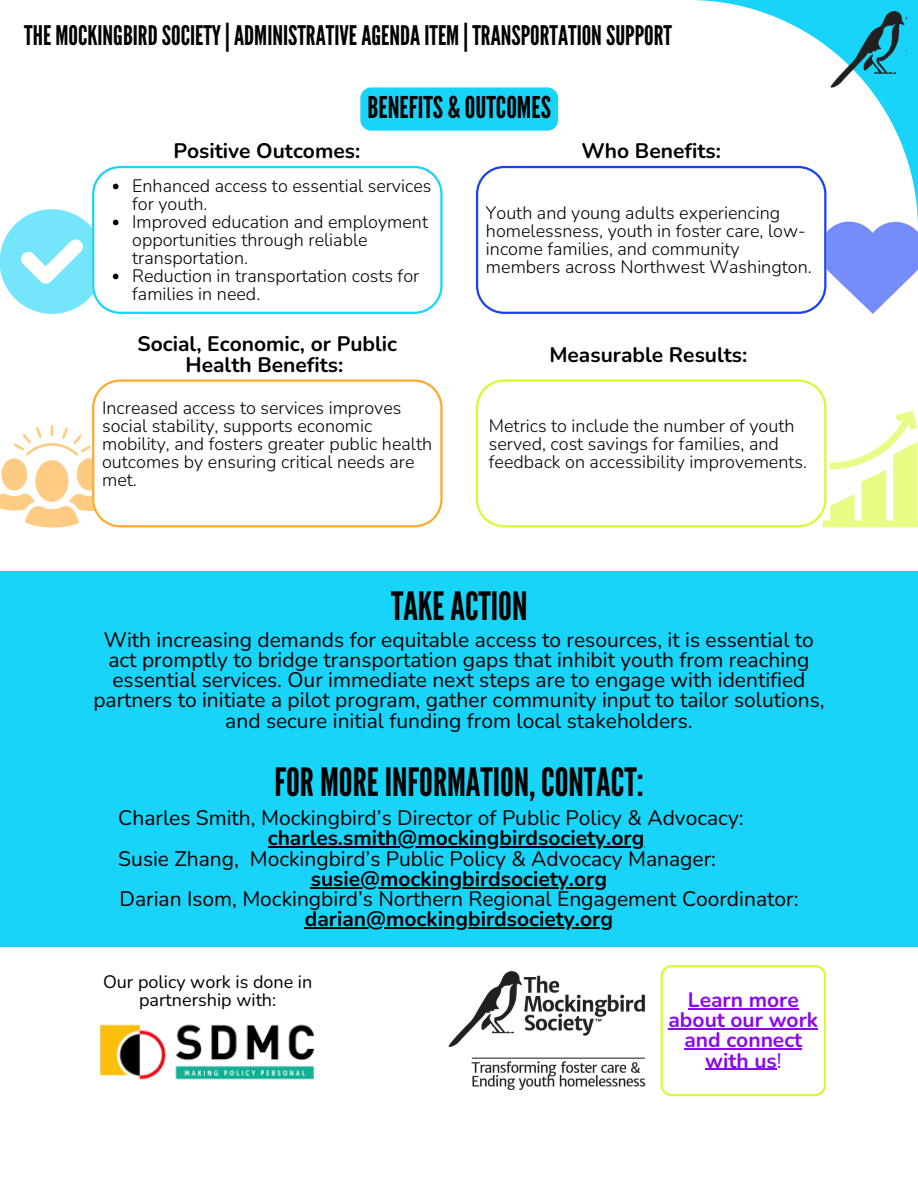
<style>
.page{position:relative;width:918px;height:1188px;background:#fff}
.page>*{position:absolute;margin:0;border:0;box-sizing:border-box;transform-origin:0 0}
.t1{font:39px "League Gothic";color:#000}
.t2{font:30px "League Gothic";color:#000}
.t3{font:27px "League Gothic";color:#000}
.t4{font:21px/20.2px "Nunito";color:#000;text-align:center}
.t5{font:700 21px/20.2px "Nunito";color:#000;text-align:center}
.t6{font:700 21px/20.2px "Nunito";color:#8a08ed;text-align:center}
.t7{font:300 18px/18px "Nunito";color:#000}
.t8{font:18px/18px "Nunito";color:#000;text-align:center}
.s1{font-weight:700}
.s2{font-weight:400}
</style>
<div class="page">
<svg style="left:826px;top:411px;width:92px;height:116px"></svg>
<svg style="left:476px;top:379px;width:350px;height:148px"></svg>
<svg style="left:0;top:209px;width:92px;height:105px"></svg>
<svg style="left:92px;top:166px;width:351px;height:148px"></svg>
<svg style="left:13px;top:425px;width:78px;height:31px"></svg>
<div style="left:35px;top:460px;width:33px;height:42px;background:#fdcc82;border-radius:50%"></div>
<div style="left:1px;top:458px;width:26px;height:33px;background:#fdcc82;border-radius:50%"></div>
<div style="left:77px;top:458px;width:25px;height:33px;background:#fdcc82;border-radius:50%"></div>
<svg style="left:0;top:491px;width:92px;height:36px"></svg>
<svg style="left:92px;top:379px;width:351px;height:148px"></svg>
<svg style="left:826px;top:229px;width:92px;height:85px"></svg>
<svg style="left:476px;top:166px;width:350px;height:148px"></svg>
<svg style="left:689px;top:0;width:229px;height:229px"></svg>
<img style="left:831px;top:11px;width:75px;height:77px">
<div style="left:0;top:571px;width:918px;height:375px;background:#18d4f8"></div>
<div style="left:360px;top:87px;width:198px;height:44px;background:#18d4f8;border-radius:11px"></div>
<svg style="left:113px;top:184px;width:5px;height:5px"></svg>
<svg style="left:113px;top:220px;width:5px;height:5px"></svg>
<svg style="left:113px;top:274px;width:5px;height:5px"></svg>
<img style="left:448px;top:972px;width:198px;height:118px">
<svg style="left:661px;top:965px;width:165px;height:131px"></svg>
<img style="left:100px;top:1024px;width:214px;height:56px">
<hr style="left:688px;top:1008px;width:111px;height:1px;background:#8a08ed">
<hr style="left:669px;top:1028px;width:149px;height:1px;background:#8a08ed">
<hr style="left:684px;top:1049px;width:118px;height:1px;background:#8a08ed">
<hr style="left:705px;top:1069px;width:72px;height:1px;background:#8a08ed">
<hr style="left:268px;top:847px;width:376px;height:1px;background:#000">
<hr style="left:311px;top:887px;width:296px;height:1px;background:#000">
<hr style="left:305px;top:928px;width:308px;height:1px;background:#000">
<h3 class="t3" style="left:24px;top:20px;width:649px">THE MOCKINGBIRDSOCIETY|ADMINISTRATIVEAGENDAITEM |TRANSPORTATIONSUPPORT</h3>
<h2 class="t2" style="left:368px;top:90px;width:185px">BENEFITS &amp; OUTCOMES</h2>
<p class="t5" style="left:173px;top:141px;width:188px">Positive Outcomes:</p>
<p class="t5" style="left:582px;top:141px;width:141px">Who Benefits:</p>
<h3 class="t7" style="left:132px;top:177px;width:301px">Enhanced access to essential services for youth.</h3>
<h3 class="t7" style="left:132px;top:213px;width:297px">Improved education and employment opportunities through reliable transportation.</h3>
<p class="t7" style="left:132px;top:267px;width:289px">Reduction in transportation costs for families in need.</p>
<p class="t7" style="left:486px;top:204px;width:327px">Youth and young adults experiencing homelessness, youth in foster care, low&shy;income families, and community members across Northwest Washington.</p>
<p class="t5" style="left:138px;top:334px;width:261px">Social, Economic, or Public<br>Health Benefits:</p>
<p class="t5" style="left:549px;top:345px;width:199px">Measurable Results:</p>
<p class="t7" style="left:102px;top:399px;width:332px">Increased access to services improves social stability, supports economic mobility, and fosters greater public health outcomes by ensuring critical needs are met.</p>
<h2 class="t7" style="left:489px;top:417px;width:320px">Metrics to include the number of youth served, cost savings for families, and feedback on accessibility improvements.</h2>
<p class="t1" style="left:391px;top:584px;width:138px">TAKEACTION</p>
<h3 class="t4" style="left:93px;top:630px;width:733px">With increasing demands for equitable access to resources, it is essential to act promptly to bridge transportation gaps that inhibit youth from reaching essential services. Our immediate next steps are to engage with identified partners to initiate a pilot program, gather community input to tailor solutions, and secure initial funding from local stakeholders.</h3>
<p class="t1" style="left:274px;top:759px;width:371px">FOR MORE INFORMATION,CONTACT:</p>
<h1 class="t4" style="left:118px;top:808px;width:627px">Charles Smith, Mockingbird’s Director of Public Policy &amp; Advocacy:</h1>
<h4 class="t4" style="left:118px;top:828px;width:599px;text-align:left;text-indent:149px"><span class="s1">charles.smith@mockingbirdsociety.org<br></span>Susie Zhang, Mockingbird’s Public Policy &amp; Advocacy Manager:</h4>
<h1 class="t4" style="left:120px;top:869px;width:680px"><span class="s1">susie@mockingbirdsociety.org<br></span>Darian Isom, Mockingbird’s Northern Regional Engagement Coordinator:</h1>
<h4 class="t5" style="left:305px;top:909px;width:310px">darian@mockingbirdsociety.org</h4>
<p class="t8" style="left:103px;top:973px;width:211px">Our policy work is done in partnership with:</p>
<p class="t6" style="left:669px;top:990px;width:151px">Learn more about our work and connect with us<span class="s2">!</span></p>
</div>
